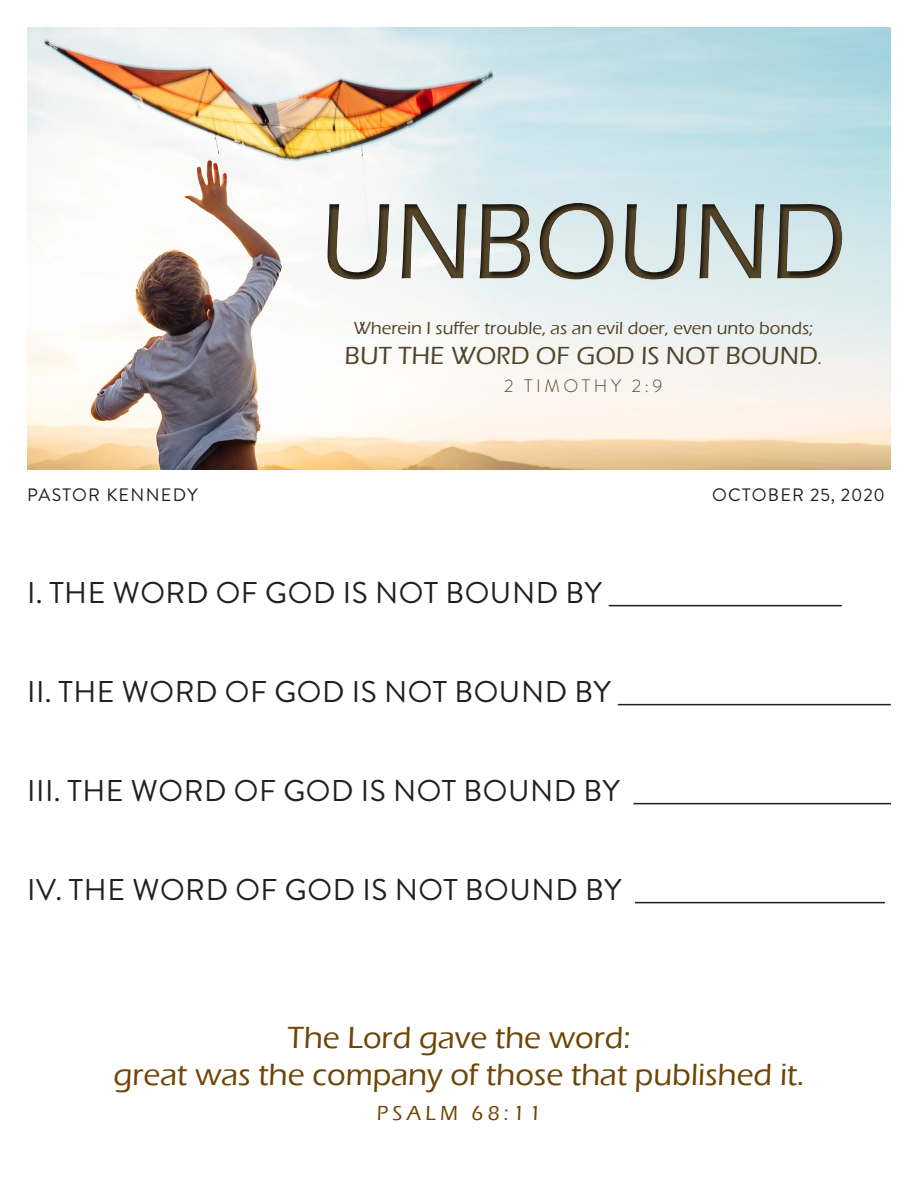
<style>
.page{position:relative;width:918px;height:1188px;background:#fff}
.page>*{position:absolute;margin:0;border:0;box-sizing:border-box;transform-origin:0 0}
.t1{font:500 111.45px "Eras ITC";color:#534429;scale:.92 1}
.t2{font:500 31.5px "Eras ITC";color:#6e4504}
.t3{font:30px "Brandon Grotesque";letter-spacing:.02em;color:#231f20}
.t4{font:500 25.5px "Eras ITC";color:#534429}
.t5{font:500 21px "Eras ITC";letter-spacing:.2em;color:#6e4504}
.t6{font:500 18px "Eras ITC";color:#534429}
.t7{font:18px "Brandon Grotesque";letter-spacing:.07em;color:#231f20}
.t8{font:300 18px "Brandon Grotesque";letter-spacing:.2em;color:#534429}
.s1{font-size:18px}
</style>
<div class="page">
<img style="left:27px;top:27px;width:471px;height:442px">
<img style="left:498px;top:27px;width:393px;height:442px">
<div style="left:280px;top:176px;width:638px;height:141px;background:#231f20;opacity:.75"></div>
<hr style="left:609px;top:605px;width:233px;height:1px;background:#231f20">
<hr style="left:618px;top:704px;width:273px;height:1px;background:#231f20">
<hr style="left:634px;top:803px;width:257px;height:1px;background:#231f20">
<hr style="left:635px;top:902px;width:250px;height:1px;background:#231f20">
<h1 class="t1" style="left:320px;top:179px;width:574px">UNBOUND</h1>
<p class="t6" style="left:353px;top:318px;width:461px">Wherein I suffer trouble, as an evil doer, even unto bonds;</p>
<p class="t4" style="left:345px;top:342px;width:479px">BUT THE WORD OF GOD IS NOT BOUND<span class="s1">.</span></p>
<p class="t8" style="left:504px;top:373px;width:160px">2 TIMOTHY 2:9</p>
<p class="t7" style="left:27px;top:483px;width:172px">PASTOR KENNEDY</p>
<p class="t7" style="left:712px;top:483px;width:174px">OCTOBER 25, 2020</p>
<p class="t3" style="left:27px;top:572px;width:576px">I. THE WORD OF GOD IS NOT BOUND BY</p>
<p class="t3" style="left:27px;top:671px;width:585px">II. THE WORD OF GOD IS NOT BOUND BY</p>
<p class="t3" style="left:27px;top:770px;width:594px">III. THE WORD OF GOD IS NOT BOUND BY</p>
<p class="t3" style="left:27px;top:869px;width:596px">IV. THE WORD OF GOD IS NOT BOUND BY</p>
<p class="t2" style="left:287px;top:1020px;width:345px">The Lord gave the word:</p>
<p class="t2" style="left:114px;top:1057px;width:692px">great was the company of those that published it.</p>
<p class="t5" style="left:377px;top:1101px;width:166px">PSALM 68:11</p>
</div>
